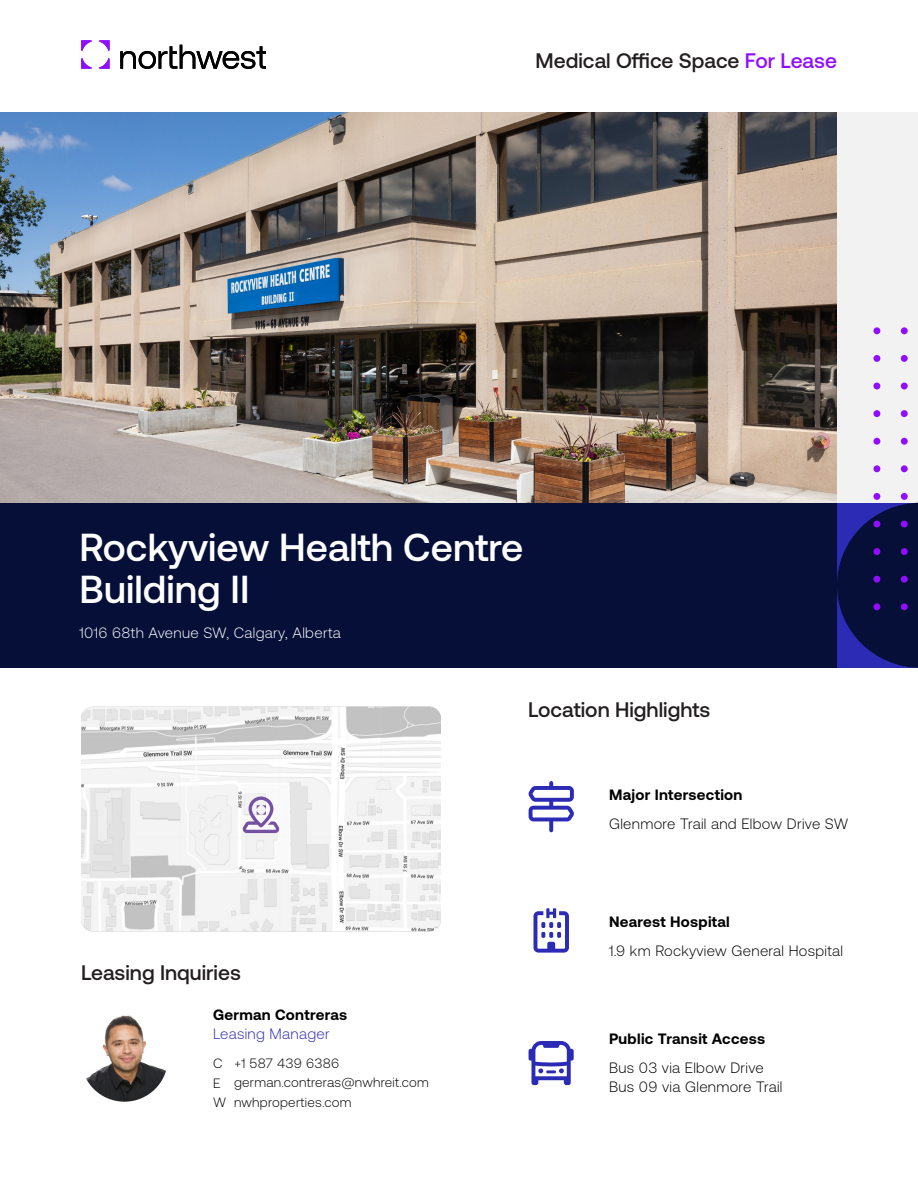
<style>
.page{position:relative;width:918px;height:1188px;background:#fff}
.page>*{position:absolute;margin:0;border:0;box-sizing:border-box;transform-origin:0 0}
.t1{font:500 39px/42px "Aeonik";color:#fff}
.H2_-_Left{font:500 21px "Aeonik";color:#231f20}
.H2_-_Right{font:500 21px "Aeonik";color:#231f20}
.Body{font:300 15px "Aeonik";letter-spacing:.02em;color:#000}
.H3_-_Spacing_After{font:700 15px "Aeonik";letter-spacing:.02em;color:#000}
.Body-2{font:300 15px "Aeonik";letter-spacing:.02em;color:#fff}
.t2{font:300 15px "Aeonik";letter-spacing:.02em;color:#2b2bb5}
.Body_-_Small_-_contact{font:300 13.5px/19.5px "Aeonik";letter-spacing:.02em;color:#000}
.s1{color:#910dff}
</style>
<div class="page">
<div style="left:0;top:503px;width:837px;height:165px;background:#050f38"></div>
<div style="left:837px;top:112px;width:81px;height:391px;background:#f2f2f2"></div>
<svg style="left:837px;top:503px;width:81px;height:165px;background:#0d1554"></svg>
<div style="left:901px;top:327px;width:7px;height:7px;background:#910dff;border-radius:50%"></div>
<div style="left:873px;top:327px;width:7px;height:7px;background:#910dff;border-radius:50%"></div>
<div style="left:901px;top:355px;width:7px;height:7px;background:#910dff;border-radius:50%"></div>
<div style="left:873px;top:355px;width:7px;height:7px;background:#910dff;border-radius:50%"></div>
<div style="left:901px;top:383px;width:7px;height:6px;background:#910dff;border-radius:50%"></div>
<div style="left:873px;top:383px;width:7px;height:6px;background:#910dff;border-radius:50%"></div>
<div style="left:901px;top:410px;width:7px;height:7px;background:#910dff;border-radius:50%"></div>
<div style="left:873px;top:410px;width:7px;height:7px;background:#910dff;border-radius:50%"></div>
<div style="left:901px;top:438px;width:7px;height:7px;background:#910dff;border-radius:50%"></div>
<div style="left:873px;top:438px;width:7px;height:7px;background:#910dff;border-radius:50%"></div>
<div style="left:901px;top:465px;width:7px;height:7px;background:#910dff;border-radius:50%"></div>
<div style="left:873px;top:465px;width:7px;height:7px;background:#910dff;border-radius:50%"></div>
<div style="left:901px;top:493px;width:7px;height:7px;background:#910dff;border-radius:50%"></div>
<div style="left:873px;top:493px;width:7px;height:7px;background:#910dff;border-radius:50%"></div>
<div style="left:901px;top:521px;width:7px;height:6px;background:#910dff;border-radius:50%"></div>
<div style="left:873px;top:521px;width:7px;height:6px;background:#910dff;border-radius:50%"></div>
<div style="left:901px;top:548px;width:7px;height:7px;background:#910dff;border-radius:50%"></div>
<div style="left:873px;top:548px;width:7px;height:7px;background:#910dff;border-radius:50%"></div>
<div style="left:901px;top:576px;width:7px;height:7px;background:#910dff;border-radius:50%"></div>
<div style="left:873px;top:576px;width:7px;height:7px;background:#910dff;border-radius:50%"></div>
<div style="left:901px;top:603px;width:7px;height:7px;background:#910dff;border-radius:50%"></div>
<div style="left:873px;top:603px;width:7px;height:7px;background:#910dff;border-radius:50%"></div>
<svg style="left:81px;top:40px;width:11px;height:11px"></svg>
<svg style="left:99px;top:40px;width:11px;height:11px"></svg>
<svg style="left:99px;top:58px;width:11px;height:11px"></svg>
<svg style="left:81px;top:58px;width:11px;height:11px"></svg>
<svg style="left:120px;top:45px;width:146px;height:24px"></svg>
<img style="left:81px;top:707px;width:360px;height:225px">
<img style="left:0;top:112px;width:837px;height:391px">
<svg style="left:243px;top:797px;width:36px;height:36px"></svg>
<svg style="left:529px;top:1041px;width:45px;height:44px"></svg>
<svg style="left:534px;top:908px;width:35px;height:45px"></svg>
<svg style="left:528px;top:781px;width:46px;height:51px"></svg>
<img style="left:81px;top:1015px;width:87px;height:87px;border-radius:43px">
<p class="H2_-_Right" style="left:536px;top:49px;width:303px">Medical Office Space <span class="s1">For Lease</span></p>
<h1 class="t1" style="left:80px;top:526px;width:446px">Rockyview Health Centre<br>Building II</h1>
<p class="Body-2" style="left:80px;top:624px;width:263px">1016 68th Avenue SW, Calgary, Alberta</p>
<p class="H2_-_Left" style="left:528px;top:698px;width:184px">Location Highlights</p>
<p class="H3_-_Spacing_After" style="left:609px;top:786px;width:135px">Major Intersection</p>
<p class="Body" style="left:609px;top:816px;width:241px">Glenmore Trail and Elbow Drive SW</p>
<p class="H2_-_Left" style="left:81px;top:961px;width:161px">Leasing Inquiries</p>
<h3 class="H3_-_Spacing_After" style="left:213px;top:1006px;width:136px">German Contreras</h3>
<h4 class="t2" style="left:213px;top:1026px;width:118px">Leasing Manager</h4>
<p class="Body_-_Small_-_contact" style="left:234px;top:1053px;width:196px">+1 587 439 6386 german.contreras@nwhreit.com nwhproperties.com</p>
<p class="Body_-_Small_-_contact" style="left:213px;top:1054px;width:15px">C<br>E<br>W</p>
<p class="H3_-_Spacing_After" style="left:609px;top:913px;width:122px">Nearest Hospital</p>
<p class="Body" style="left:609px;top:942px;width:235px">1.9 km Rockyview General Hospital</p>
<p class="H3_-_Spacing_After" style="left:609px;top:1030px;width:158px">Public Transit Access</p>
<p class="Body" style="left:609px;top:1059px;width:156px">Bus 03 via Elbow Drive</p>
<p class="Body" style="left:609px;top:1079px;width:175px">Bus 09 via Glenmore Trail</p>
</div>
